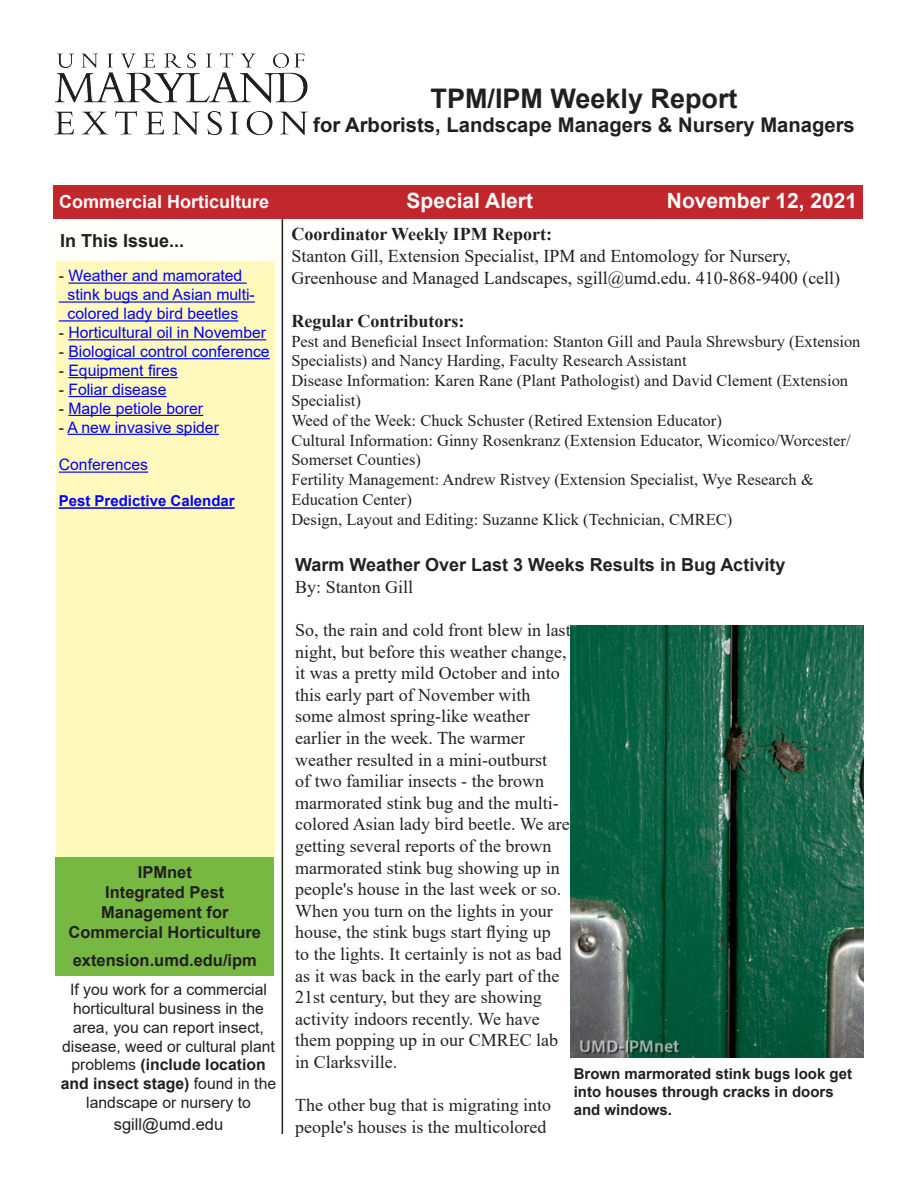
<style>
.page{position:relative;width:918px;height:1188px;background:#fff}
.page>*{position:absolute;margin:0;border:0;box-sizing:border-box;transform-origin:0 0}
.t1{font:700 27px "Arial";color:#231f20}
.t2{font:700 21px "Arial";color:#fffdfc}
.t3{font:700 20.25px "Arial";color:#231f20}
.t4{font:18px/21.6px "Times New Roman";color:#222}
.t5{font:18px/21.6px "Times New Roman";color:#231f20}
.t6{font:700 18px "Times New Roman";color:#231f20}
.t7{font:700 18px "Arial";color:#222}
.t8{font:700 18px "Arial";color:#fffdfc}
.t9{font:700 18px "Arial";color:#231f20}
.t10{font:16.5px/19.8px "Times New Roman";color:#231f20}
.t11{font:700 16.5px/19.8px "Arial";color:#231f20}
.t12{font:16.5px "Arial";color:#231f20}
.t13{font:15.75px/18.9px "Arial";color:#00f}
.t14{font:15.75px/18.9px "Arial";color:#231f20;text-align:center}
.Photo_credit{font:700 15px/18px "Arial";color:#231f20}
.t15{font:700 15px "Arial";color:#00f}
.s1{color:#231f20}
.s2{font-weight:700}
</style>
<div class="page">
<div style="left:53px;top:185px;width:810px;height:34px;background:#c1272d"></div>
<div style="left:54px;top:228px;width:228px;height:34px;background:#fffffa"></div>
<hr style="left:282px;top:219px;width:1px;height:915px;background:#231f20">
<img style="left:54px;top:54px;width:254px;height:82px">
<div style="left:56px;top:261px;width:218px;height:598px;background:#fff9bd"></div>
<hr style="left:68px;top:283px;width:179px;height:1px;background:#00f">
<hr style="left:59px;top:301px;width:196px;height:2px;background:#00f">
<hr style="left:59px;top:320px;width:179px;height:2px;background:#00f">
<hr style="left:68px;top:339px;width:198px;height:1px;background:#00f">
<hr style="left:68px;top:358px;width:202px;height:1px;background:#00f">
<hr style="left:68px;top:377px;width:110px;height:1px;background:#00f">
<hr style="left:68px;top:396px;width:98px;height:1px;background:#00f">
<hr style="left:68px;top:415px;width:135px;height:1px;background:#00f">
<hr style="left:68px;top:434px;width:151px;height:1px;background:#00f">
<hr style="left:59px;top:472px;width:89px;height:1px;background:#00f">
<hr style="left:59px;top:507px;width:176px;height:2px;background:#00f">
<div style="left:56px;top:857px;width:218px;height:119px;background:#76b842"></div>
<img style="left:571px;top:625px;width:292px;height:432px">
<h1 class="t1" style="left:431px;top:79px;width:309px">TPM/IPM Weekly Report</h1>
<p class="t3" style="left:313px;top:111px;width:543px">for Arborists, Landscape Managers &amp; Nursery Managers</p>
<p class="t8" style="left:59px;top:189px;width:212px">Commercial Horticulture</p>
<p class="t2" style="left:407px;top:186px;width:128px">Special Alert</p>
<p class="t2" style="left:667px;top:186px;width:192px">November 12, 2021</p>
<p class="t6" style="left:291px;top:221px;width:262px">Coordinator Weekly IPM Report:</p>
<p class="t5" style="left:291px;top:245px;width:550px">Stanton Gill, Extension Specialist, IPM and Entomology for Nursery,<br>Greenhouse and Managed Landscapes, sgill@umd.edu. 410-868-9400 (cell)</p>
<p class="t6" style="left:291px;top:308px;width:175px">Regular Contributors:</p>
<p class="t10" style="left:291px;top:331px;width:571px">Pest and Beneficial Insect Information: Stanton Gill and Paula Shrewsbury (Extension Specialists) and Nancy Harding, Faculty Research Assistant<br>Disease Information: Karen Rane (Plant Pathologist) and David Clement (Extension Specialist)<br>Weed of the Week: Chuck Schuster (Retired Extension Educator)<br>Cultural Information: Ginny Rosenkranz (Extension Educator, Wicomico/Worcester/ Somerset Counties)<br>Fertility Management: Andrew Ristvey (Extension Specialist, Wye Research &amp; Education Center)<br>Design, Layout and Editing: Suzanne Klick (Technician, CMREC)</p>
<p class="t9" style="left:60px;top:228px;width:126px">In This Issue...</p>
<p class="t13" style="left:68px;top:266px;width:189px;text-indent:-9px"><span class="s1">-</span> Weather and mamorated stink bugs and Asian multi&shy;colored lady bird beetles</p>
<p class="t13" style="left:59px;top:323px;width:209px"><span class="s1">-</span> Horticultural oil in November</p>
<p class="t13" style="left:59px;top:342px;width:212px"><span class="s1">-</span> Biological control conference</p>
<p class="t13" style="left:59px;top:361px;width:121px"><span class="s1">-</span> Equipment fires</p>
<p class="t13" style="left:59px;top:380px;width:109px"><span class="s1">-</span> Foliar disease</p>
<p class="t13" style="left:59px;top:399px;width:146px"><span class="s1">-</span> Maple petiole borer</p>
<p class="t13" style="left:59px;top:418px;width:162px"><span class="s1">-</span> A new invasive spider</p>
<p class="t13" style="left:59px;top:455px;width:91px">Conferences</p>
<p class="t15" style="left:59px;top:491px;width:177px">Pest Predictive Calendar</p>
<p class="t11" style="left:138px;top:863px;width:56px">IPMnet</p>
<p class="t11" style="left:101px;top:882px;width:129px">Integrated Pest<br>Management for</p>
<p class="t11" style="left:69px;top:922px;width:194px">Commercial Horticulture</p>
<p class="t11" style="left:73px;top:951px;width:186px">extension.umd.edu/ipm</p>
<p class="t14" style="left:61px;top:980px;width:217px">If you work for a commercial horticultural business in the area, you can report insect, disease, weed or cultural plant problems <span class="s2">(include location and insect stage)</span> found in the landscape or nursery to</p>
<p class="t12" style="left:114px;top:1113px;width:111px">sgill@umd.edu</p>
<p class="t7" style="left:295px;top:552px;width:492px">Warm Weather Over Last 3 Weeks Results in Bug Activity</p>
<p class="t4" style="left:295px;top:575px;width:120px">By: Stanton Gill</p>
<p class="t4" style="left:295px;top:619px;width:277px">So, the rain and cold front blew in last night, but before this weather change, it was a pretty mild October and into this early part of November with some almost spring-like weather earlier in the week. The warmer weather resulted in a mini-outburst<br>of two familiar insects - the brown marmorated stink bug and the multi&shy;colored Asian lady bird beetle. We are getting several reports of the brown marmorated stink bug showing up in people's house in the last week or so.<br>When you turn on the lights in your house, the stink bugs start flying up<br>to the lights. It certainly is not as bad as it was back in the early part of the 21st century, but they are showing activity indoors recently. We have them popping up in our CMREC lab in Clarksville.</p>
<p class="t4" style="left:295px;top:1094px;width:257px">The other bug that is migrating into people's houses is the multicolored</p>
<p class="Photo_credit" style="left:574px;top:1065px;width:280px">Brown marmorated stink bugs look get into houses through cracks in doors and windows.</p>
</div>
